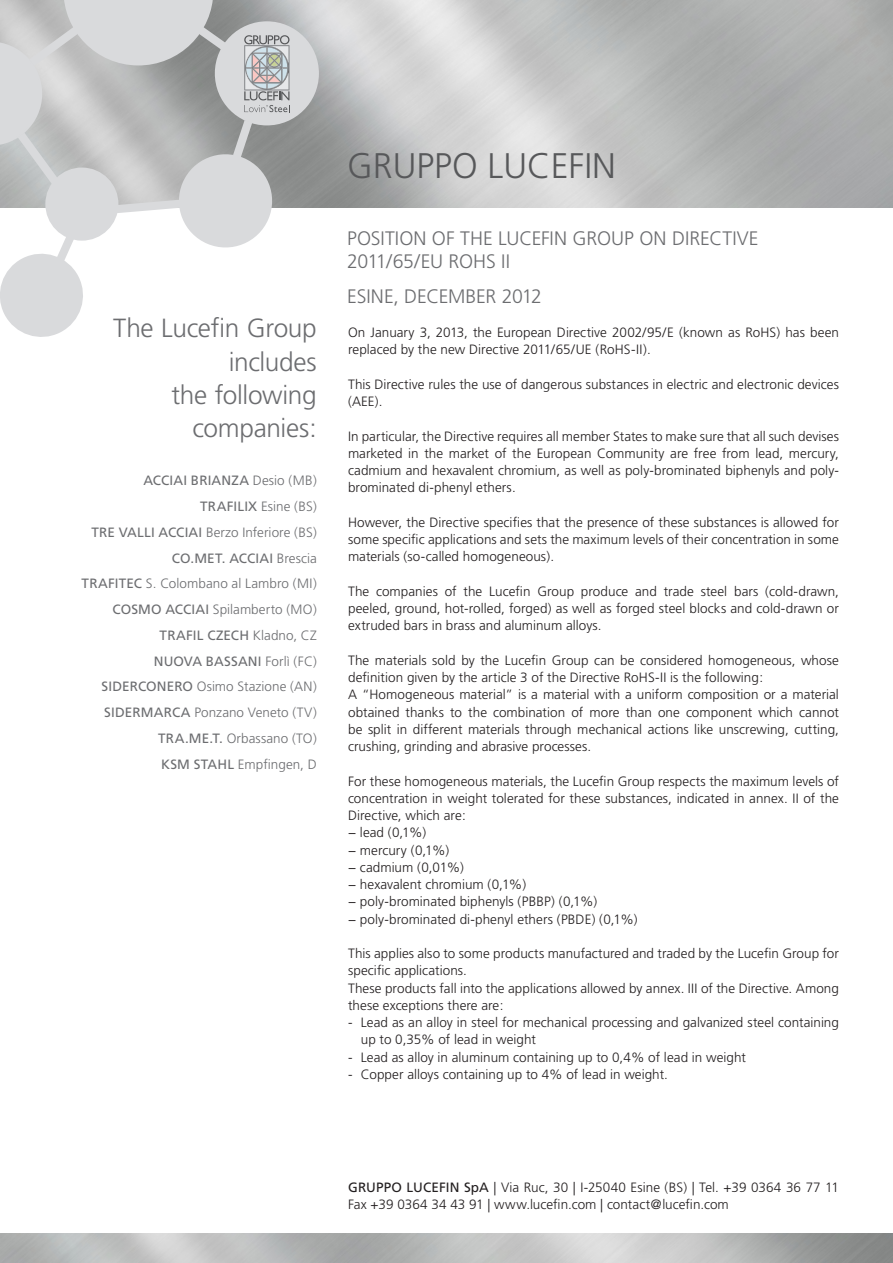
<style>
.page{position:relative;width:893px;height:1263px;background:#fff}
.page>*{position:absolute;margin:0;border:0;box-sizing:border-box;transform-origin:0 0}
.titoli{font:300 35.55px "Frutiger";color:#57585a}
.testo_italiano{font:300 26.25px/33.5px "Frutiger";letter-spacing:-.01em;color:#6c6d70;text-align:right}
.testo_italiano-2{font:300 19.5px "Frutiger";letter-spacing:-.005em;color:#6c6d70}
.testo_italiano-3{font:300 19.5px "Frutiger";letter-spacing:-.025em;color:#6c6d70}
.testo_italiano-4{font:300 13.5px/17.2px "Frutiger";letter-spacing:.005em;color:#231f20}
.testo_italiano-5{font:300 13.5px "Frutiger";letter-spacing:.005em;color:#6c6d70}
.testo_italiano-6{font:13.5px "Frutiger";letter-spacing:.01em;color:#6c6d70}
.s1{font-weight:300}
.s2{font-weight:400}
</style>
<div class="page">
<div style="left:216px;top:22px;width:102px;height:103px;background:#d9dadc;border-radius:50%"></div>
<svg style="left:0;top:0;width:290px;height:337px"></svg>
<p class="testo_italiano" style="left:113px;top:312px;width:205px">The Lucefin Group includes</p>
<p class="testo_italiano" style="left:171px;top:379px;width:147px">the following companies:</p>
<p class="testo_italiano-6" style="left:143px;top:473px;width:175px">ACCIAI BRIANZA <span class="s1">Desio (MB)</span></p>
<p class="testo_italiano-5" style="left:200px;top:499px;width:118px"><span class="s2">TRAFILIX</span> Esine (BS)</p>
<p class="testo_italiano-5" style="left:91px;top:524px;width:227px"><span class="s2">TRE VALLI ACCIAI</span> Berzo Inferiore (BS)</p>
<p class="testo_italiano-6" style="left:172px;top:550px;width:146px">CO.MET. ACCIAI <span class="s1">Brescia</span></p>
<p class="testo_italiano-5" style="left:82px;top:576px;width:237px"><span class="s2">TRAFITEC</span> S. Colombano al Lambro (MI)</p>
<p class="testo_italiano-5" style="left:113px;top:602px;width:206px"><span class="s2">COSMO ACCIAI</span> Spilamberto (MO)</p>
<p class="testo_italiano-6" style="left:160px;top:627px;width:159px">TRAFIL CZECH <span class="s1">Kladno, CZ</span></p>
<p class="testo_italiano-6" style="left:154px;top:653px;width:165px">NUOVA BASSANI <span class="s1">Forlì (FC)</span></p>
<p class="testo_italiano-5" style="left:102px;top:679px;width:217px"><span class="s2">SIDERCONERO</span> Osimo Stazione (AN)</p>
<p class="testo_italiano-5" style="left:104px;top:705px;width:214px"><span class="s2">SIDERMARCA</span> Ponzano Veneto (TV)</p>
<p class="testo_italiano-5" style="left:158px;top:731px;width:160px"><span class="s2">TRA.ME.T.</span> Orbassano (TO)</p>
<p class="testo_italiano-5" style="left:161px;top:756px;width:157px"><span class="s2">KSM STAHL</span> Empfingen, D</p>
<p class="titoli" style="left:347px;top:145px;width:270px">GRUPPO LUCEFIN</p>
<p class="testo_italiano-2" style="left:347px;top:227px;width:413px">POSITION OF THE LUCEFIN GROUP ON DIRECTIVE</p>
<p class="testo_italiano-3" style="left:347px;top:250px;width:164px">2011/65/EU ROHS II</p>
<p class="testo_italiano-2" style="left:347px;top:285px;width:196px">ESINE, DECEMBER 2012</p>
<p class="testo_italiano-4" style="left:348px;top:324px;width:492px">On January 3, 2013, the European Directive 2002/95/E (known as RoHS) has been replaced by the new Directive 2011/65/UE (RoHS-II).</p>
<p class="testo_italiano-4" style="left:348px;top:376px;width:492px">This Directive rules the use of dangerous substances in electric and electronic devices (AEE).</p>
<p class="testo_italiano-4" style="left:348px;top:427px;width:492px;text-align:justify">In particular, the Directive requires all member States to make sure that all such devises marketed in the market of the European Community are free from lead, mercury, cadmium and hexavalent chromium, as well as poly-brominated biphenyls and poly&shy;brominated di-phenyl ethers.</p>
<p class="testo_italiano-4" style="left:348px;top:514px;width:492px;text-align:justify">However, the Directive specifies that the presence of these substances is allowed for some specific applications and sets the maximum levels of their concentration in some materials (so-called homogeneous).</p>
<p class="testo_italiano-4" style="left:348px;top:583px;width:492px;text-align:justify">The companies of the Lucefin Group produce and trade steel bars (cold-drawn, peeled, ground, hot-rolled, forged) as well as forged steel blocks and cold-drawn or extruded bars in brass and aluminum alloys.</p>
<p class="testo_italiano-4" style="left:348px;top:652px;width:492px">The materials sold by the Lucefin Group can be considered homogeneous, whose definition given by the article 3 of the Directive RoHS-II is the following:</p>
<p class="testo_italiano-4" style="left:348px;top:686px;width:492px;text-align:justify">A “Homogeneous material” is a material with a uniform composition or a material obtained thanks to the combination of more than one component which cannot be split in different materials through mechanical actions like unscrewing, cutting, crushing, grinding and abrasive processes.</p>
<p class="testo_italiano-4" style="left:348px;top:772px;width:492px;text-align:justify">For these homogeneous materials, the Lucefin Group respects the maximum levels of concentration in weight tolerated for these substances, indicated in annex. II of the Directive, which are:</p>
<p class="testo_italiano-4" style="left:348px;top:824px;width:80px">− lead (0,1%)</p>
<p class="testo_italiano-4" style="left:348px;top:841px;width:103px">− mercury (0,1%)</p>
<p class="testo_italiano-4" style="left:348px;top:859px;width:117px">− cadmium (0,01%)</p>
<p class="testo_italiano-4" style="left:348px;top:876px;width:179px">− hexavalent chromium (0,1%)</p>
<p class="testo_italiano-4" style="left:348px;top:893px;width:251px">− poly-brominated biphenyls (PBBP) (0,1%)</p>
<p class="testo_italiano-4" style="left:348px;top:910px;width:291px">− poly-brominated di-phenyl ethers (PBDE) (0,1%)</p>
<p class="testo_italiano-4" style="left:348px;top:945px;width:492px">This applies also to some products manufactured and traded by the Lucefin Group for specific applications.</p>
<p class="testo_italiano-4" style="left:348px;top:979px;width:492px">These products fall into the applications allowed by annex. III of the Directive. Among these exceptions there are:</p>
<p class="testo_italiano-4" style="left:361px;top:1014px;width:480px;text-indent:-13px">- Lead as an alloy in steel for mechanical processing and galvanized steel containing up to 0,35% of lead in weight</p>
<p class="testo_italiano-4" style="left:348px;top:1048px;width:399px">- Lead as alloy in aluminum containing up to 0,4% of lead in weight</p>
<p class="testo_italiano-4" style="left:348px;top:1066px;width:321px">- Copper alloys containing up to 4% of lead in weight.</p>
<p class="testo_italiano-4" style="left:348px;top:1178px;width:492px"><span class="s2">GRUPPO LUCEFIN SpA</span> | Via Ruc, 30 | I-25040 Esine (BS) | Tel. +39 0364 36 77 11</p>
<p class="testo_italiano-4" style="left:348px;top:1196px;width:382px">Fax +39 0364 34 43 91 | www.lucefin.com | contact@lucefin.com</p>
</div>
